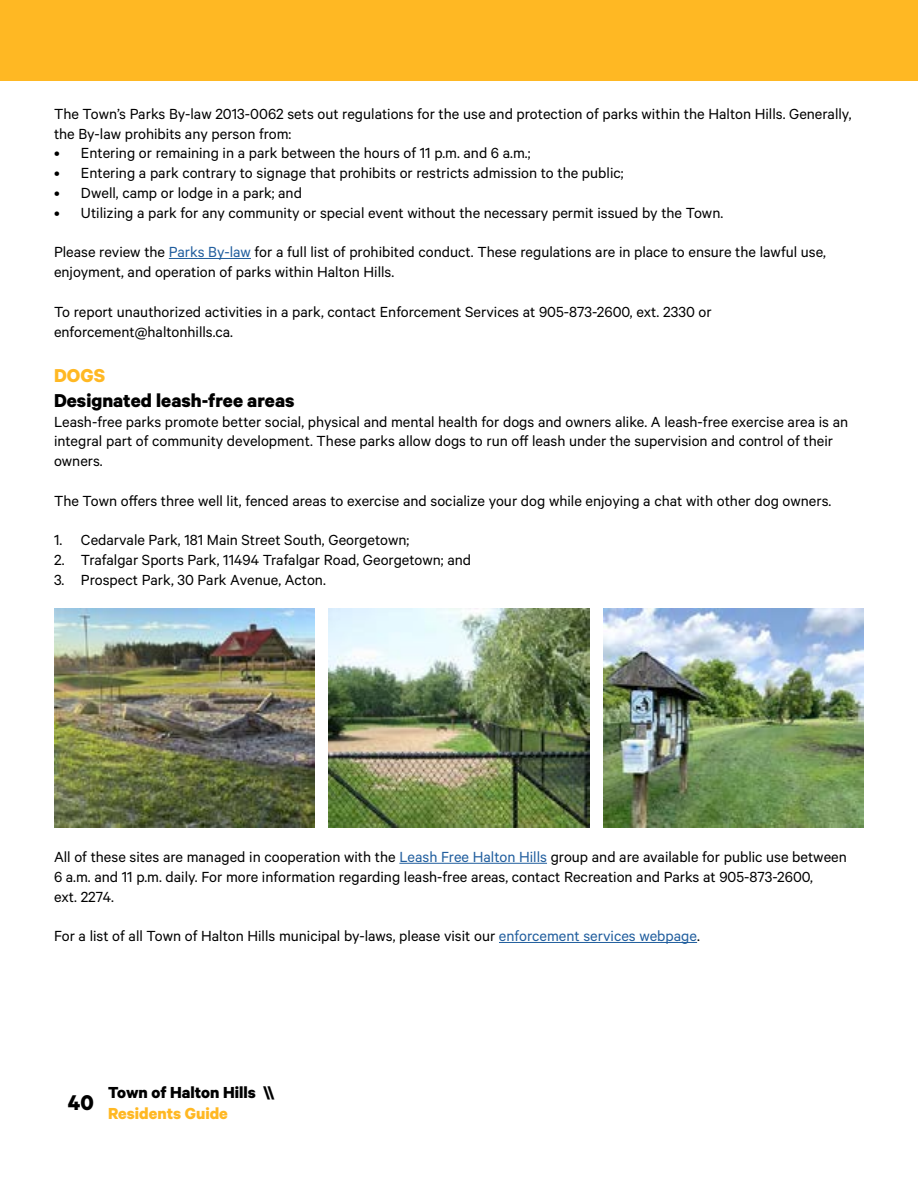
<style>
.page{position:relative;width:918px;height:1188px;background:#fff}
.page>*{position:absolute;margin:0;border:0;box-sizing:border-box;transform-origin:0 0}
.t1{font:700 24px "Calibre";color:#000}
.t2{font:700 21px "Calibre";color:#000}
.t3{font:700 21px "Calibre";color:#ffb823}
.t4{font:700 18px "Calibre";color:#000}
.t5{font:700 18px "Calibre";color:#ffb823}
.t6{font:16.5px/19.8px "Calibre";color:#000}
.s1{color:#215e9e}
</style>
<div class="page">
<div style="left:0;top:0;width:918px;height:81px;background:#ffb823"></div>
<hr style="left:169px;top:258px;width:82px;height:1px;background:#215e9e">
<hr style="left:399px;top:863px;width:148px;height:1px;background:#215e9e">
<hr style="left:499px;top:942px;width:198px;height:1px;background:#215e9e">
<img style="left:54px;top:608px;width:260px;height:219px">
<img style="left:329px;top:608px;width:260px;height:219px">
<img style="left:604px;top:608px;width:260px;height:219px">
<p class="t6" style="left:54px;top:103px;width:799px">The Town’s Parks By-law 2013-0062 sets out regulations for the use and protection of parks within the Halton Hills. Generally, the By-law prohibits any person from:</p>
<p class="t6" style="left:54px;top:143px;width:478px">• Entering or remaining in a park between the hours of 11 p.m. and 6 a.m.;</p>
<p class="t6" style="left:54px;top:163px;width:571px">• Entering a park contrary to signage that prohibits or restricts admission to the public;</p>
<p class="t6" style="left:54px;top:182px;width:249px">• Dwell, camp or lodge in a park; and</p>
<p class="t6" style="left:54px;top:202px;width:671px">• Utilizing a park for any community or special event without the necessary permit issued by the Town.</p>
<p class="t6" style="left:54px;top:242px;width:774px">Please review the <span class="s1">Parks By-law</span> for a full list of prohibited conduct. These regulations are in place to ensure the lawful use, enjoyment, and operation of parks within Halton Hills.</p>
<p class="t6" style="left:54px;top:301px;width:659px">To report unauthorized activities in a park, contact Enforcement Services at 905-873-2600, ext. 2330 or enforcement@haltonhills.ca.</p>
<p class="t3" style="left:54px;top:362px;width:53px">DOGS</p>
<p class="t2" style="left:54px;top:387px;width:242px">Designated leash-free areas</p>
<p class="t6" style="left:54px;top:411px;width:796px">Leash-free parks promote better social, physical and mental health for dogs and owners alike. A leash-free exercise area is an integral part of community development. These parks allow dogs to run off leash under the supervision and control of their owners.</p>
<p class="t6" style="left:54px;top:490px;width:779px">The Town offers three well lit, fenced areas to exercise and socialize your dog while enjoying a chat with other dog owners.</p>
<p class="t6" style="left:54px;top:530px;width:357px">1. Cedarvale Park, 181 Main Street South, Georgetown;</p>
<p class="t6" style="left:54px;top:550px;width:419px">2. Trafalgar Sports Park, 11494 Trafalgar Road, Georgetown; and</p>
<p class="t6" style="left:54px;top:569px;width:273px">3. Prospect Park, 30 Park Avenue, Acton.</p>
<p class="t6" style="left:54px;top:847px;width:794px">All of these sites are managed in cooperation with the <span class="s1">Leash Free Halton Hills</span> group and are available for public use between<br>6 a.m. and 11 p.m. daily. For more information regarding leash-free areas, contact Recreation and Parks at 905-873-2600,<br>ext. 2274.</p>
<p class="t6" style="left:54px;top:926px;width:647px">For a list of all Town of Halton Hills municipal by-laws, please visit our <span class="s1">enforcement services webpage</span>.</p>
<h1 class="t1" style="left:68px;top:1088px;width:28px">40</h1>
<p class="t4" style="left:108px;top:1081px;width:168px">Town of Halton Hills \\</p>
<p class="t5" style="left:108px;top:1103px;width:121px">Residents Guide</p>
</div>
